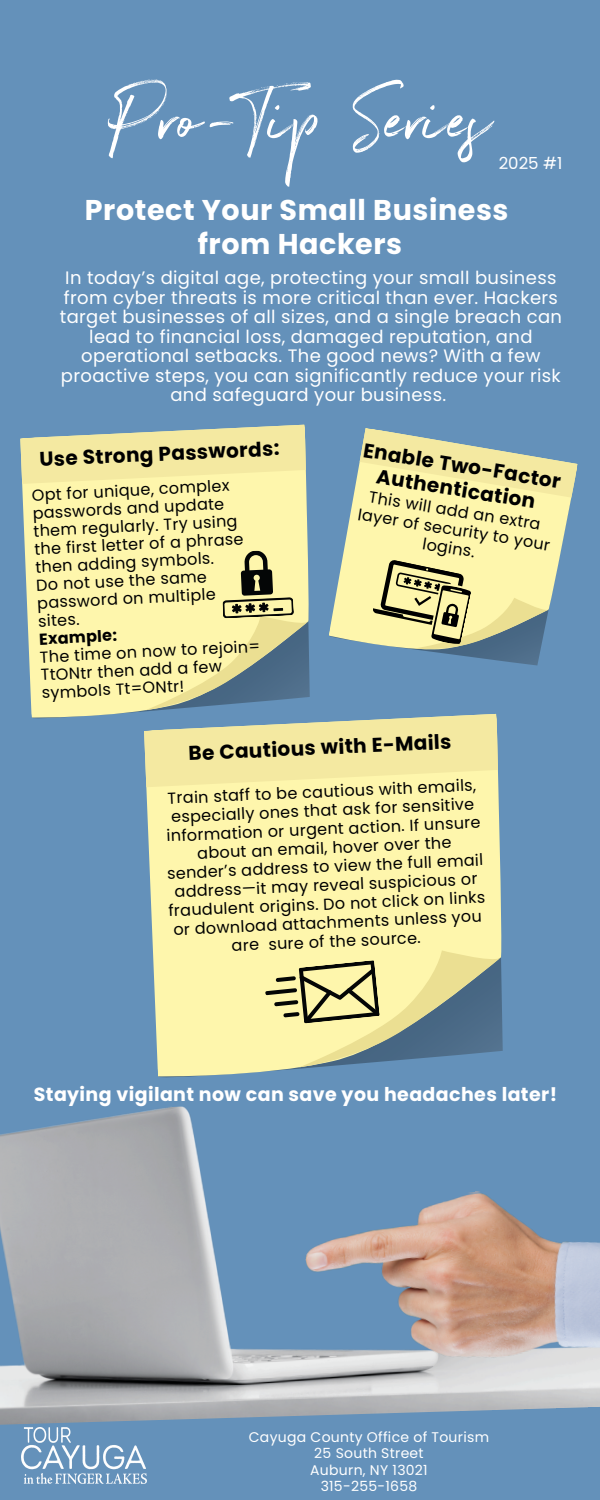
<style>
.page{position:relative;width:600px;height:1500px;background:#6491ba}
.page>*{position:absolute;margin:0;border:0;box-sizing:border-box;transform-origin:0 0}
.t1{font:86.8px "Northwell";color:#fff}
.t2{font:700 28.6px/33.8px "Poppins";letter-spacing:.02em;color:#fff;text-align:center}
.t3{font:700 20px/24px "Poppins";color:#000;text-align:center}
.t4{font:700 19px "Poppins";letter-spacing:.02em;color:#fff}
.t5{font:18px/19.5px "Poppins";letter-spacing:.02em;color:#fff;text-align:center}
.t6{font:16.6px "Poppins";color:#fff}
.t7{font:16px/18px "Poppins";color:#000;text-align:center}
.t8{font:14px "Poppins";letter-spacing:.02em;color:#fff}
.s1{font-weight:700}
</style>
<div class="page">
<img style="left:0;top:1106px;width:600px;height:319px">
<img style="left:300px;top:1176px;width:300px;height:205px">
<div style="left:22px;top:495px;width:286px;height:224px;background:#fef6ac"></div>
<svg style="left:20px;top:424px;width:287px;height:71px;background:#e6e2a6"></svg>
<svg style="left:329px;top:466px;width:243px;height:200px;fill:#fef6ac"></svg>
<svg style="left:359px;top:428px;width:219px;height:70px"></svg>
<svg style="left:128px;top:700px;width:374px;height:378px;background:#e7e7ad"></svg>
<svg style="left:141px;top:700px;width:360px;height:100px;fill:#f4e9a1"></svg>
<img style="left:21px;top:1427px;width:126px;height:56px">
<svg style="left:265px;top:945px;width:238px;height:122px;background:#b9bd96"></svg>
<svg style="left:372px;top:559px;width:177px;height:106px;background:#b7bb93"></svg>
<svg style="left:138px;top:550px;width:177px;height:160px;background:#c7ca9c"></svg>
<h3 class="t1" style="left:109px;top:56px;width:384px">Pro-Tip Series</h3>
<h6 class="t6" style="left:499px;top:152px;width:65px">2025 #1</h6>
<p class="t2" style="left:85px;top:193px;width:425px">Protect Your Small Business from Hackers</p>
<h5 class="t5" style="left:60px;top:268px;width:504px">In today’s digital age, protecting your small business from cyber threats is more critical than ever. Hackers target businesses of all sizes, and a single breach can lead to financial loss, damaged reputation, and operational setbacks. The good news? With a few proactive steps, you can significantly reduce your risk and safeguard your business.</h5>
<p class="t3" style="left:39px;top:448px;width:242px;rotate:-3deg">Use Strong Passwords:</p>
<h2 class="t7" style="left:31px;top:486px;width:222px;text-align:left;rotate:-3deg">Opt for unique, complex passwords and update them regularly. Try using the first letter of a phrase then adding symbols.<br>Do not use the same password on multiple sites.<br><span class="s1">Example:<br></span>The time on now to rejoin=<br>TtONtr then add a few symbols Tt=ONtr!</h2>
<h5 class="t3" style="left:365px;top:438px;width:201px;rotate:9deg">Enable Two-Factor<br>Authentication</h5>
<h5 class="t7" style="left:363px;top:486px;width:196px;line-height:18.8px;rotate:9deg">This will add an extra layer of security to your logins.</h5>
<p class="t3" style="left:188px;top:740px;width:265px;rotate:-2deg">Be Cautious with E-Mails</p>
<h4 class="t7" style="left:164px;top:788px;width:319px;line-height:18.7px;rotate:-2deg">Train staff to be cautious with emails, especially ones that ask for sensitive information or urgent action. If unsure about an email, hover over the sender’s address to view the full email address—it may reveal suspicious or fraudulent origins. Do not click on links or download attachments unless you are sure of the source.</h4>
<h1 class="t4" style="left:34px;top:1081px;width:525px">Staying vigilant now can save you headaches later!</h1>
<p class="t8" style="left:249px;top:1427px;width:242px">Cayuga County Office of Tourism</p>
<p class="t8" style="left:314px;top:1444px;width:111px">25 South Street</p>
<h3 class="t8" style="left:310px;top:1460px;width:119px">Auburn, NY 13021</h3>
<h6 class="t8" style="left:321px;top:1477px;width:98px">315-255-1658</h6>
</div>
